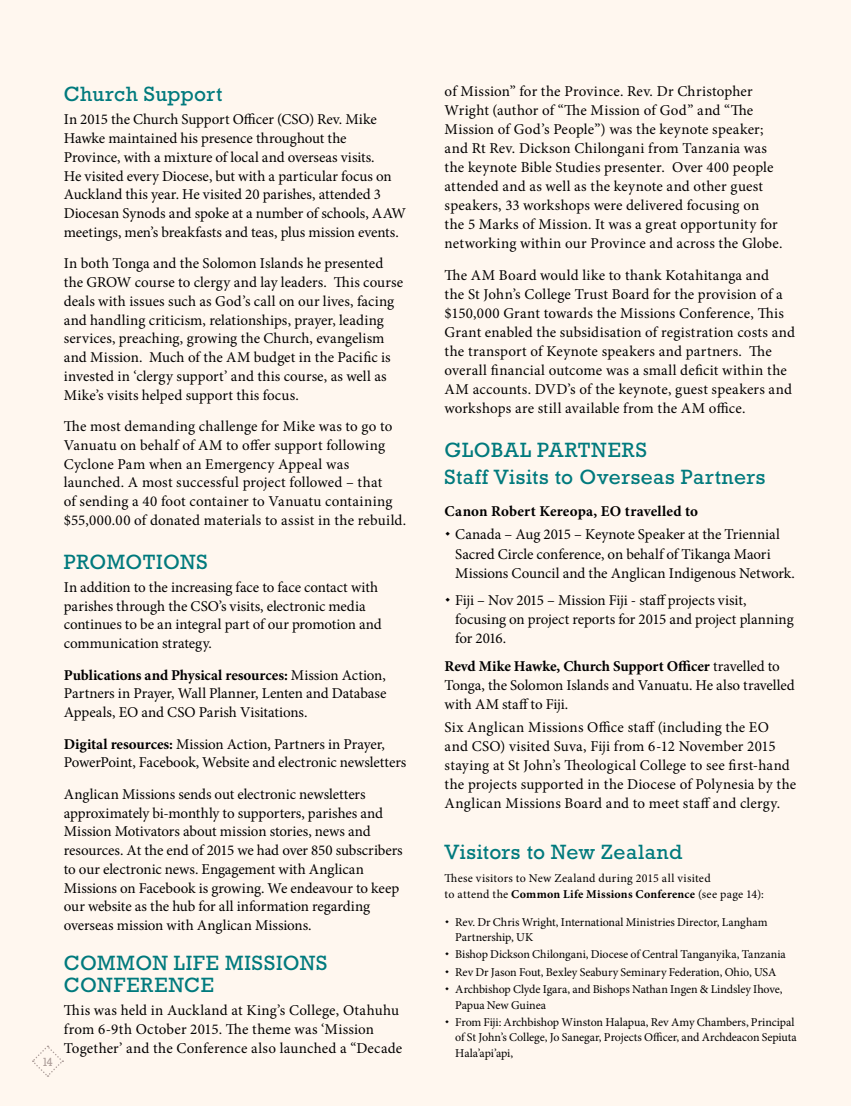
<style>
.page{position:relative;width:851px;height:1106px;background:#fff}
.page>*{position:absolute;margin:0;border:0;box-sizing:border-box;transform-origin:0 0}
.t1{font:21px/22.5px "Rockwell";letter-spacing:.025em;color:#007a7d}
.t2{font:15px/18.8px "Minion Pro";letter-spacing:.005em;color:#000}
.t3{font:700 15px "Minion Pro";letter-spacing:.01em;color:#000}
.t4{font:12px/17.4px "Minion Pro";letter-spacing:-.005em;color:#000}
.t5{font:12px/15.3px "Minion Pro";letter-spacing:.025em;color:#000}
.t6{font:12px "Rockwell";color:#ae9f9b}
.s1{font-weight:700}
</style>
<div class="page">
<div style="left:0;top:0;width:850px;height:1106px;background:#fff7ef"></div>
<svg style="left:32px;top:1045px;width:31px;height:32px"></svg>
<p class="t6" style="left:42px;top:1054px;width:13px">14</p>
<h1 class="t1" style="left:64px;top:83px;width:160px">Church Support</h1>
<p class="t2" style="left:64px;top:110px;width:344px">In 2015 the Church Support Officer (CSO) Rev. Mike Hawke maintained his presence throughout the Province, with a mixture of local and overseas visits.<br>He visited every Diocese, but with a particular focus on Auckland this year. He visited 20 parishes, attended 3<br>Diocesan Synods and spoke at a number of schools, AAW meetings, men’s breakfasts and teas, plus mission events.</p>
<p class="t2" style="left:64px;top:254px;width:341px">In both Tonga and the Solomon Islands he presented the GROW course to clergy and lay leaders. This course deals with issues such as God’s call on our lives, facing and handling criticism, relationships, prayer, leading services, preaching, growing the Church, evangelism and Mission. Much of the AM budget in the Pacific is invested in ‘clergy support’ and this course, as well as Mike’s visits helped support this focus.</p>
<p class="t2" style="left:64px;top:417px;width:344px">The most demanding challenge for Mike was to go to Vanuatu on behalf of AM to offer support following Cyclone Pam when an Emergency Appeal was launched. A most successful project followed – that<br>of sending a 40 foot container to Vanuatu containing $55,000.00 of donated materials to assist in the rebuild.</p>
<h1 class="t1" style="left:64px;top:550px;width:145px">PROMOTIONS</h1>
<p class="t2" style="left:64px;top:577px;width:319px">In addition to the increasing face to face contact with parishes through the CSO’s visits, electronic media continues to be an integral part of our promotion and communication strategy.</p>
<p class="t2" style="left:64px;top:665px;width:324px;text-align:justify"><span class="s1">Publications and Physical resources:</span> Mission Action, Partners in Prayer, Wall Planner, Lenten and Database Appeals, EO and CSO Parish Visitations.</p>
<p class="t2" style="left:64px;top:734px;width:344px"><span class="s1">Digital resources:</span> Mission Action, Partners in Prayer,<br>PowerPoint, Facebook, Website and electronic newsletters</p>
<p class="t2" style="left:64px;top:784px;width:340px">Anglican Missions sends out electronic newsletters approximately bi-monthly to supporters, parishes and Mission Motivators about mission stories, news and resources. At the end of 2015 we had over 850 subscribers to our electronic news. Engagement with Anglican Missions on Facebook is growing. We endeavour to keep our website as the hub for all information regarding overseas mission with Anglican Missions.</p>
<h1 class="t1" style="left:64px;top:951px;width:265px">COMMON LIFE MISSIONS<br>CONFERENCE</h1>
<p class="t2" style="left:64px;top:1001px;width:340px">This was held in Auckland at King’s College, Otahuhu from 6-9th October 2015. The theme was ‘Mission<br>Together’ and the Conference also launched a “Decade</p>
<p class="t2" style="left:444px;top:82px;width:339px">of Mission” for the Province. Rev. Dr Christopher Wright (author of “The Mission of God” and “The Mission of God’s People”) was the keynote speaker; and Rt Rev. Dickson Chilongani from Tanzania was the keynote Bible Studies presenter. Over 400 people attended and as well as the keynote and other guest speakers, 33 workshops were delivered focusing on the 5 Marks of Mission. It was a great opportunity for networking within our Province and across the Globe.</p>
<p class="t2" style="left:444px;top:266px;width:352px">The AM Board would like to thank Kotahitanga and<br>the St John’s College Trust Board for the provision of a $150,000 Grant towards the Missions Conference, This Grant enabled the subsidisation of registration costs and the transport of Keynote speakers and partners. The overall financial outcome was a small deficit within the AM accounts. DVD’s of the keynote, guest speakers and workshops are still available from the AM office.</p>
<h1 class="t1" style="left:444px;top:436px;width:322px;line-height:27px">GLOBAL PARTNERS<br>Staff Visits to Overseas Partners</h1>
<p class="t3" style="left:444px;top:501px;width:255px">Canon Robert Kereopa, EO travelled to</p>
<p class="t2" style="left:455px;top:525px;width:341px">Canada – Aug 2015 – Keynote Speaker at the Triennial<br>Sacred Circle conference, on behalf of Tikanga Maori<br>Missions Council and the Anglican Indigenous Network.</p>
<p class="t2" style="left:455px;top:591px;width:340px">Fiji – Nov 2015 – Mission Fiji - staff projects visit, focusing on project reports for 2015 and project planning for 2016.</p>
<p class="t2" style="left:444px;top:656px;width:351px"><span class="s1">Revd Mike Hawke, Church Support Officer</span> travelled to<br>Tonga, the Solomon Islands and Vanuatu. He also travelled with AM staff to Fiji.</p>
<p class="t2" style="left:444px;top:718px;width:353px">Six Anglican Missions Office staff (including the EO<br>and CSO) visited Suva, Fiji from 6-12 November 2015 staying at St John’s Theological College to see first-hand the projects supported in the Diocese of Polynesia by the Anglican Missions Board and to meet staff and clergy.</p>
<h1 class="t1" style="left:444px;top:840px;width:239px">Visitors to New Zealand</h1>
<p class="t5" style="left:444px;top:871px;width:321px">These visitors to New Zealand during 2015 all visited<br>to attend the <span class="s1">Common Life Missions Conference</span> (see page 14):</p>
<p class="t4" style="left:455px;top:914px;width:314px;line-height:15.3px">Rev. Dr Chris Wright, International Ministries Director, Langham<br>Partnership, UK</p>
<p class="t4" style="left:455px;top:946px;width:332px">Bishop Dickson Chilongani, Diocese of Central Tanganyika, Tanzania<br>Rev Dr Jason Fout, Bexley Seabury Seminary Federation, Ohio, USA<br>Archbishop Clyde Igara, and Bishops Nathan Ingen &amp; Lindsley Ihove,</p>
<p class="t4" style="left:455px;top:996px;width:341px">Papua New Guinea<br>From Fiji: Archbishop Winston Halapua, Rev Amy Chambers, Principal</p>
<p class="t4" style="left:455px;top:1029px;width:343px;line-height:15.3px">of St John’s College, Jo Sanegar, Projects Officer, and Archdeacon Sepiuta<br>Hala’api’api,</p>
</div>
